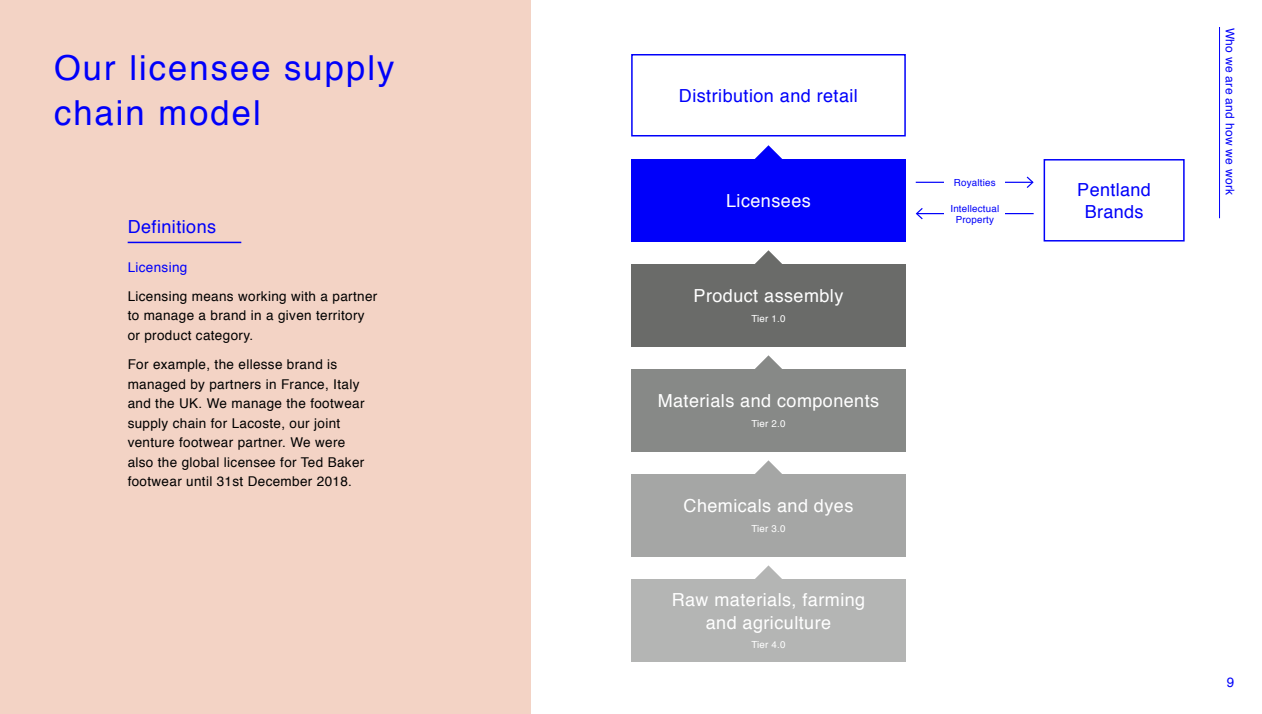
<style>
.page{position:relative;width:1262px;height:714px;background:#fff}
.page>*{position:absolute;margin:0;border:0;box-sizing:border-box;transform-origin:0 0}
.t1{font:34.5px/45px "Helvetica";letter-spacing:.06em;color:#0000fa}
.t2{font:18px/22.5px "Helvetica";letter-spacing:.025em;color:#fff;text-align:center}
.t3{font:18px/22.5px "Helvetica";letter-spacing:.025em;color:#0000fa;text-align:center}
.t4{font:13.5px/19.5px "Helvetica";letter-spacing:.025em;color:#000}
.t5{font:13.5px "Helvetica";letter-spacing:.025em;color:#0000fa}
.t6{font:12px "Helvetica";letter-spacing:.025em;color:#0000fa}
.t7{font:9.75px/10.5px "Helvetica";letter-spacing:.02em;color:#0000fa;text-align:center}
.t8{font:9.75px "Helvetica";letter-spacing:.02em;color:#fff}
</style>
<div class="page">
<div style="left:0;top:0;width:530px;height:714px;background:#f3d3c5"></div>
<hr style="left:128px;top:242px;width:113px;height:1px;background:#0000fa">
<div style="left:1043px;top:159px;width:141px;height:83px;border:2px solid #0000fa"></div>
<hr style="left:916px;top:213px;width:117px;height:1px;background:#0000fa">
<svg style="left:915px;top:208px;width:9px;height:12px"></svg>
<hr style="left:915px;top:182px;width:117px;height:1px;background:#0000fa">
<svg style="left:1025px;top:176px;width:9px;height:12px"></svg>
<div style="left:944px;top:176px;width:60px;height:13px;background:#fff"></div>
<div style="left:944px;top:207px;width:60px;height:13px;background:#fff"></div>
<svg style="left:755px;top:565px;width:27px;height:14px"></svg>
<div style="left:631px;top:579px;width:274px;height:83px;background:#b4b5b4"></div>
<svg style="left:755px;top:460px;width:27px;height:14px"></svg>
<div style="left:631px;top:474px;width:274px;height:83px;background:#a5a6a5"></div>
<svg style="left:755px;top:355px;width:27px;height:14px"></svg>
<div style="left:631px;top:369px;width:274px;height:83px;background:#878987"></div>
<svg style="left:755px;top:250px;width:27px;height:14px"></svg>
<div style="left:631px;top:264px;width:274px;height:83px;background:#6a6b69"></div>
<svg style="left:755px;top:145px;width:27px;height:14px"></svg>
<div style="left:631px;top:159px;width:274px;height:83px;background:#0000fa"></div>
<div style="left:631px;top:54px;width:274px;height:82px;border:2px solid #0000fa"></div>
<hr style="left:1219px;top:27px;width:1px;height:191px;background:#0000fa">
<h1 class="t1" style="left:54px;top:46px;width:342px">Our licensee supply chain model</h1>
<h2 class="t3" style="left:128px;top:216px;width:90px">Definitions</h2>
<p class="t5" style="left:128px;top:257px;width:61px">Licensing</p>
<p class="t4" style="left:128px;top:287px;width:251px">Licensing means working with a partner to manage a brand in a given territory or product category.</p>
<p class="t4" style="left:128px;top:355px;width:238px">For example, the ellesse brand is managed by partners in France, Italy and the UK. We manage the footwear supply chain for Lacoste, our joint venture footwear partner. We were also the global licensee for Ted Baker footwear until 31st December 2018.</p>
<h2 class="t3" style="left:679px;top:85px;width:180px">Distribution and retail</h2>
<h2 class="t2" style="left:726px;top:190px;width:86px">Licensees</h2>
<h2 class="t2" style="left:693px;top:285px;width:151px">Product assembly</h2>
<p class="t8" style="left:751px;top:311px;width:36px">Tier 1.0</p>
<h2 class="t2" style="left:657px;top:390px;width:223px">Materials and components</h2>
<p class="t8" style="left:751px;top:416px;width:36px">Tier 2.0</p>
<h2 class="t2" style="left:683px;top:495px;width:171px">Chemicals and dyes</h2>
<p class="t8" style="left:751px;top:521px;width:36px">Tier 3.0</p>
<h2 class="t2" style="left:671px;top:589px;width:195px">Raw materials, farming and agriculture</h2>
<p class="t8" style="left:751px;top:637px;width:36px">Tier 4.0</p>
<p class="t7" style="left:954px;top:178px;width:43px">Royalties</p>
<p class="t7" style="left:950px;top:204px;width:50px">Intellectual<br>Property</p>
<h2 class="t3" style="left:1077px;top:179px;width:75px">Pentland<br>Brands</h2>
<p class="t6" style="left:1239px;top:28px;width:169px;rotate:90deg">Who we are and how we work</p>
<p class="t5" style="left:1226px;top:672px;width:9px">9</p>
</div>
